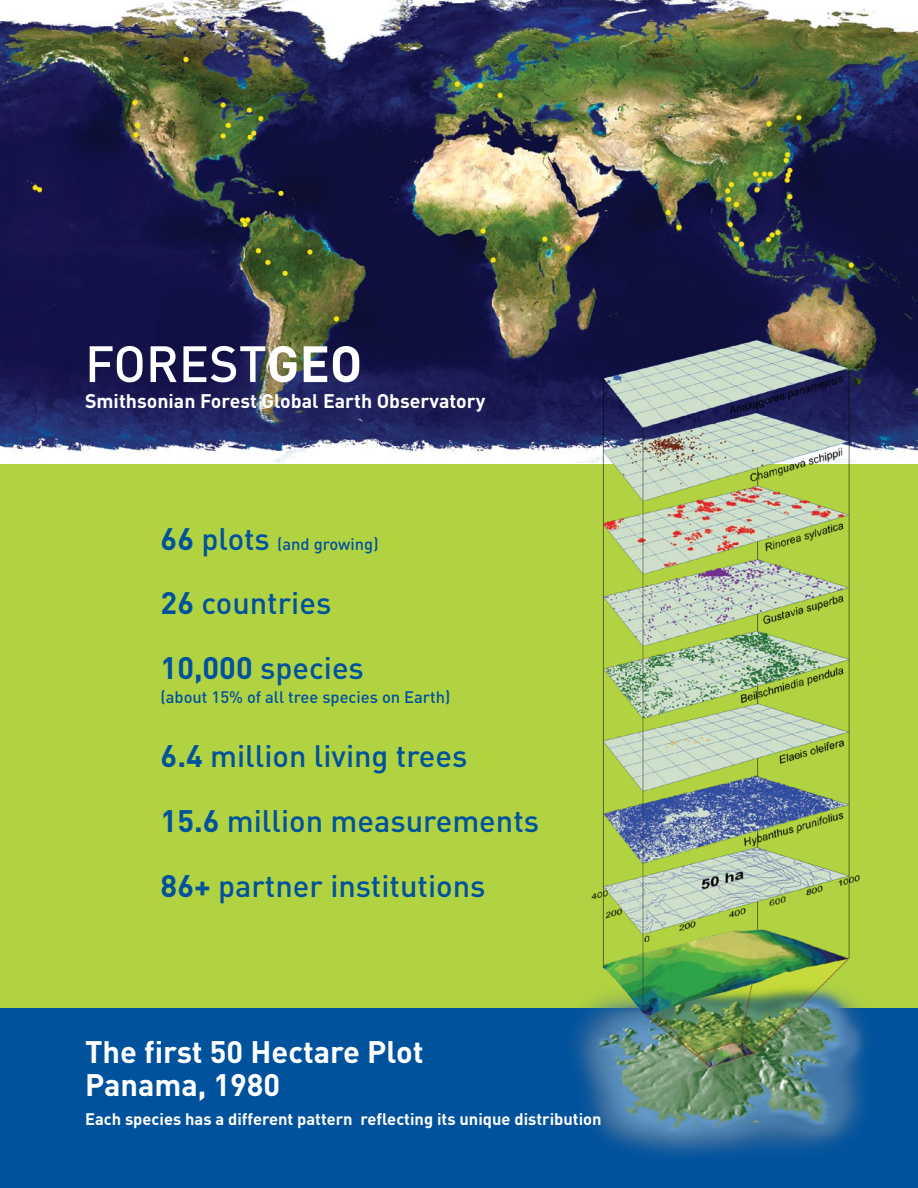
<style>
.page{position:relative;width:918px;height:1188px;background:#fff}
.page>*{position:absolute;margin:0;border:0;box-sizing:border-box;transform-origin:0 0}
.t1{font:500 50.25px "DIN Pro";color:#fff}
.t2{font:500 30.75px/64.5px "DIN Pro";color:#00529c}
.t3{font:700 30.75px/33px "DIN Pro";color:#fff}
.t4{font:700 19.5px "DIN Pro";color:#fff}
.t5{font:700 16.5px "DIN Pro";color:#fff}
.t6{font:500 16.5px "DIN Pro";color:#00529c}
.s1{font-weight:700}
.s2{font-weight:700;font-size:30.75px}
.s3{font-size:30.75px}
</style>
<div class="page">
<div style="left:0;top:465px;width:918px;height:723px;background:#b2d341"></div>
<div style="left:0;top:1009px;width:918px;height:179px;background:#00529c"></div>
<img style="left:0;top:0;width:918px;height:462px">
<img style="left:558px;top:325px;width:337px;height:831px">
<h1 class="t1" style="left:85px;top:323px;width:279px">FOREST<span class="s1">GEO</span></h1>
<p class="t4" style="left:85px;top:384px;width:402px">Smithsonian Forest Global Earth Observatory</p>
<p class="t6" style="left:161px;top:531px;width:219px"><span class="s2">66</span> <span class="s3">plots</span> (and growing)</p>
<p class="t2" style="left:161px;top:568px;width:205px"><span class="s1">26</span> countries<br><span class="s1">10,000</span> species</p>
<p class="t6" style="left:161px;top:684px;width:291px">(about 15% of all tree species on Earth)</p>
<p class="t2" style="left:161px;top:721px;width:380px"><span class="s1">6.4</span> million living trees<br><span class="s1">15.6</span> million measurements<br><span class="s1">86+</span> partner institutions</p>
<p class="t3" style="left:85px;top:1032px;width:340px">The first 50 Hectare Plot<br>Panama, 1980</p>
<p class="t5" style="left:85px;top:1105px;width:518px">Each species has a different pattern reflecting its unique distribution</p>
</div>
